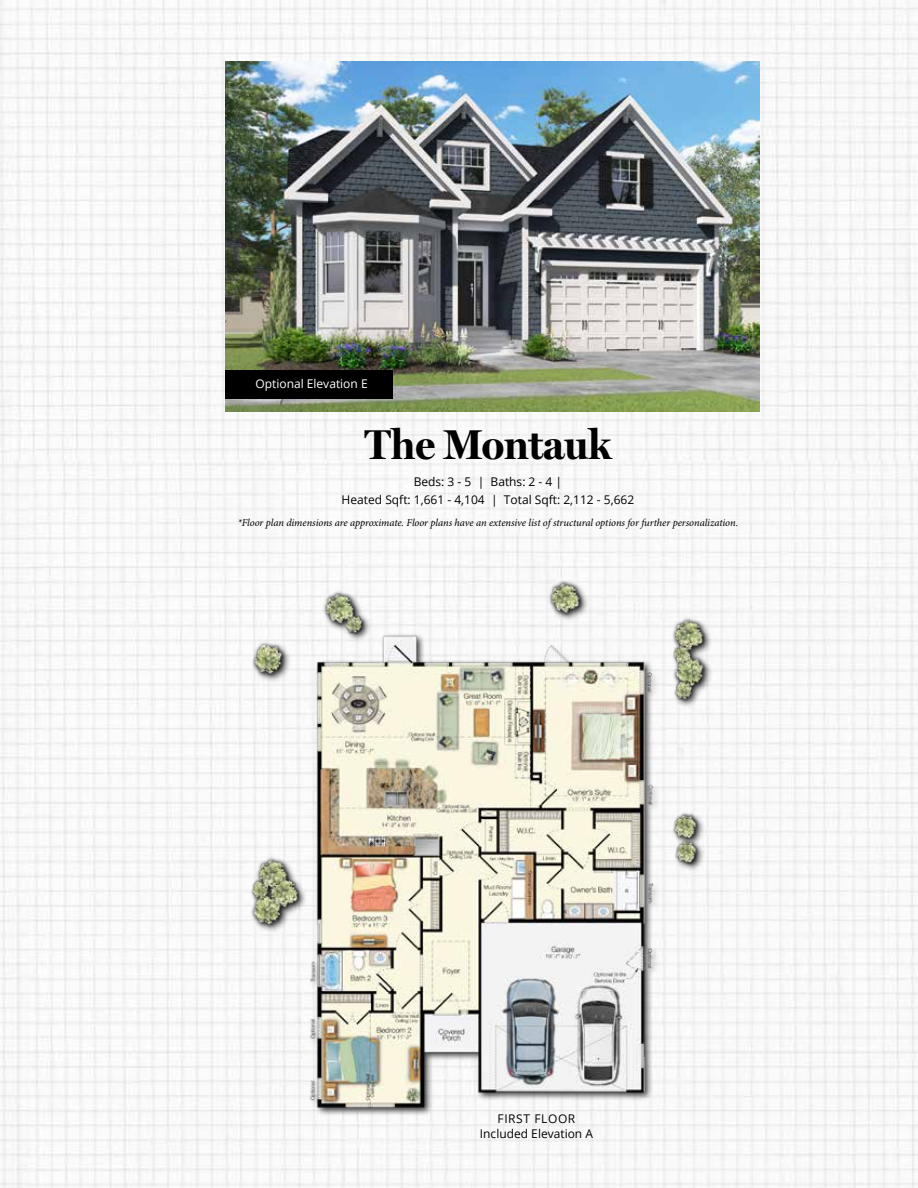
<style>
.page{position:relative;width:918px;height:1188px;background:#fff}
.page>*{position:absolute;margin:0;border:0;box-sizing:border-box;transform-origin:0 0}
.t1{font:700 42px "Miller Display";color:#000}
.t2{font:12px/15px "Open Sans";color:#000;text-align:center}
.t3{font:12px "Open Sans";color:#fff}
.t4{font:italic 10.5px "Minion Pro";letter-spacing:-.01em;color:#000}
</style>
<div class="page">
<img style="left:0;top:0;width:918px;height:1188px">
<img style="left:225px;top:61px;width:534px;height:350px">
<img style="left:213px;top:581px;width:516px;height:555px">
<div style="left:225px;top:371px;width:167px;height:28px;background:#000"></div>
<p class="t3" style="left:255px;top:376px;width:114px">Optional Elevation E</p>
<h1 class="t1" style="left:365px;top:419px;width:248px">The Montauk</h1>
<p class="t2" style="left:342px;top:473px;width:294px;line-height:18px">Beds: 3 - 5 | Baths: 2 - 4 |<br>Heated Sqft: 1,661 - 4,104 | Total Sqft: 2,112 - 5,662</p>
<p class="t4" style="left:238px;top:516px;width:502px">*Floor plan dimensions are approximate. Floor plans have an extensive list of structural options for further personalization.</p>
<p class="t2" style="left:480px;top:1111px;width:115px">FIRST FLOOR<br>Included Elevation A</p>
</div>
